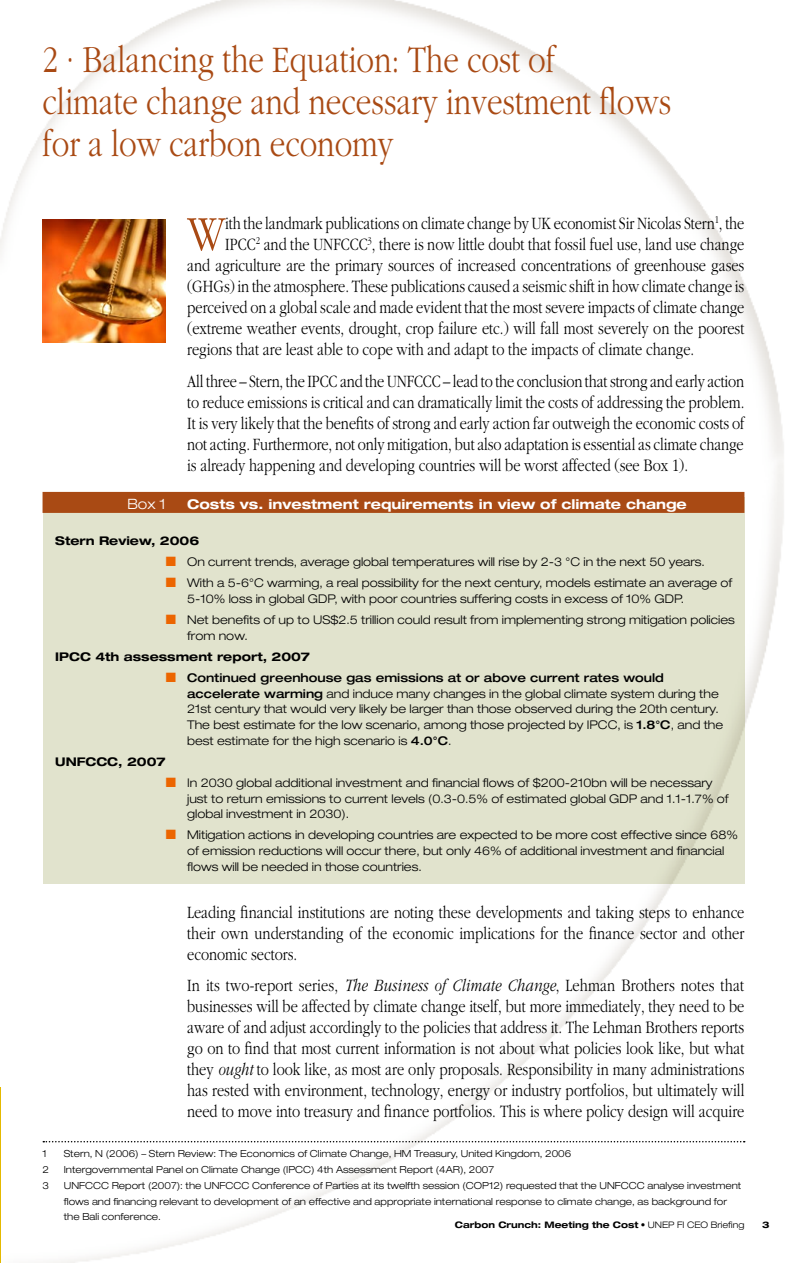
<style>
.page{position:relative;width:787px;height:1263px;background:#fff}
.page>*{position:absolute;margin:0;border:0;box-sizing:border-box;transform-origin:0 0}
.t1{font:300 51.75px "Aplgaram";color:#a94a14}
.t2{font:300 39px/42px "Aplgaram";color:#a94a14}
.t3{font:300 18px/21px "Aplgaram";color:#000;text-align:justify}
.t4{font:300 expanded 14.25px "Helvetica Neue";color:#fff}
.t5{font:700 expanded 13.5px "Helvetica Neue";color:#fff}
.t6{font:300 expanded 12px/15.8px "Helvetica Neue";color:#000}
.t7{font:700 expanded 12px "Helvetica Neue";color:#000}
.t8{font:300 expanded 9.75px/15.8px "Helvetica Neue";color:#000}
.t9{font:700 expanded 9px "Helvetica Neue";color:#000}
.s1{color:#ec6500}
.s2{font-weight:500}
.s3{font-style:italic}
.s4{font-weight:300}
</style>
<div class="page">
<img style="left:0;top:0;width:784px;height:1263px">
<svg style="left:43px;top:1141px;width:701px;height:1px"></svg>
<img style="left:43px;top:219px;width:123px;height:124px">
<div style="left:43px;top:497px;width:701px;height:387px;background:#e1e3cd"></div>
<div style="left:43px;top:492px;width:701px;height:21px;background:#a94a14"></div>
<hr style="left:0;top:1087px;width:1px;height:176px;background:#e4b900">
<h2 class="t2" style="left:43px;top:39px;width:630px">2 · Balancing the Equation: The cost of<br>climate change and necessary investment flows for a low carbon economy</h2>
<h1 class="t1" style="left:187px;top:206px;width:40px">W</h1>
<p class="t3" style="left:225px;top:213px;width:520px">ith the landmark publications on climate change by UK economist Sir Nicolas Stern<sup>1</sup>, the</p>
<p class="t3" style="left:225px;top:234px;width:520px">IPCC<sup>2</sup> and the UNFCCC<sup>3</sup>, there is now little doubt that fossil fuel use, land use change</p>
<p class="t3" style="left:187px;top:255px;width:558px">and agriculture are the primary sources of increased concentrations of greenhouse gases</p>
<p class="t3" style="left:187px;top:276px;width:558px">(GHGs) in the atmosphere. These publications caused a seismic shift in how climate change is</p>
<p class="t3" style="left:187px;top:297px;width:558px">perceived on a global scale and made evident that the most severe impacts of climate change</p>
<p class="t3" style="left:187px;top:318px;width:558px">(extreme weather events, drought, crop failure etc.) will fall most severely on the poorest</p>
<p class="t3" style="left:187px;top:339px;width:508px">regions that are least able to cope with and adapt to the impacts of climate change.</p>
<p class="t3" style="left:187px;top:371px;width:559px">All three – Stern, the IPCC and the UNFCCC – lead to the conclusion that strong and early action to reduce emissions is critical and can dramatically limit the costs of addressing the problem.<br>It is very likely that the benefits of strong and early action far outweigh the economic costs of not acting. Furthermore, not only mitigation, but also adaptation is essential as climate change is already happening and developing countries will be worst affected (see Box 1).</p>
<p class="t4" style="left:127px;top:495px;width:40px">Box 1</p>
<p class="t5" style="left:187px;top:495px;width:501px">Costs vs. investment requirements in view of climate change</p>
<p class="t7" style="left:55px;top:534px;width:145px">Stern Review, 2006</p>
<p class="t6" style="left:166px;top:554px;width:540px"><span class="s1">■</span> On current trends, average global temperatures will rise by 2-3 °C in the next 50 years.</p>
<p class="t6" style="left:187px;top:575px;width:546px;text-indent:-21px"><span class="s1">■</span> With a 5-6°C warming, a real possibility for the next century, models estimate an average of<br>5-10% loss in global GDP, with poor countries suffering costs in excess of 10% GDP.</p>
<p class="t6" style="left:187px;top:612px;width:549px;text-indent:-21px"><span class="s1">■</span> Net benefits of up to US$2.5 trillion could result from implementing strong mitigation policies from now.</p>
<p class="t7" style="left:55px;top:649px;width:256px">IPCC 4th assessment report, 2007</p>
<p class="t6" style="left:187px;top:670px;width:537px;text-indent:-21px"><span class="s1">■</span> <span class="s2">Continued greenhouse gas emissions at or above current rates would accelerate warming</span> and induce many changes in the global climate system during the 21st century that would very likely be larger than those observed during the 20th century.<br>The best estimate for the low scenario, among those projected by IPCC, is <span class="s2">1.8°C</span>, and the best estimate for the high scenario is <span class="s2">4.0°C</span>.</p>
<p class="t7" style="left:55px;top:754px;width:112px">UNFCCC, 2007</p>
<p class="t6" style="left:187px;top:775px;width:543px;text-indent:-21px"><span class="s1">■</span> In 2030 global additional investment and financial flows of $200-210bn will be necessary just to return emissions to current levels (0.3-0.5% of estimated global GDP and 1.1-1.7% of global investment in 2030).</p>
<p class="t6" style="left:187px;top:827px;width:552px;text-indent:-21px"><span class="s1">■</span> Mitigation actions in developing countries are expected to be more cost effective since 68% of emission reductions will occur there, but only 46% of additional investment and financial flows will be needed in those countries.</p>
<p class="t3" style="left:187px;top:901px;width:559px">Leading financial institutions are noting these developments and taking steps to enhance their own understanding of the economic implications for the finance sector and other economic sectors.</p>
<p class="t3" style="left:187px;top:975px;width:558px">In its two-report series, <span class="s3">The Business of Climate Change</span>, Lehman Brothers notes that businesses will be affected by climate change itself, but more immediately, they need to be aware of and adjust accordingly to the policies that address it. The Lehman Brothers reports go on to find that most current information is not about what policies look like, but what they <span class="s3">ought</span> to look like, as most are only proposals. Responsibility in many administrations has rested with environment, technology, energy or industry portfolios, but ultimately will need to move into treasury and finance portfolios. This is where policy design will acquire</p>
<p class="t8" style="left:43px;top:1146px;width:6px">1</p>
<p class="t8" style="left:64px;top:1146px;width:509px">Stern, N (2006) – Stern Review: The Economics of Climate Change, HM Treasury, United Kingdom, 2006</p>
<p class="t8" style="left:43px;top:1162px;width:8px">2</p>
<p class="t8" style="left:64px;top:1162px;width:432px">Intergovernmental Panel on Climate Change (IPCC) 4th Assessment Report (4AR), 2007</p>
<p class="t8" style="left:43px;top:1177px;width:8px">3</p>
<p class="t8" style="left:64px;top:1177px;width:679px">UNFCCC Report (2007): the UNFCCC Conference of Parties at its twelfth session (COP12) requested that the UNFCCC analyse investment flows and financing relevant to development of an effective and appropriate international response to climate change, as background for the Bali conference.</p>
<p class="t9" style="left:455px;top:1219px;width:291px">Carbon Crunch: Meeting the Cost <span class="s4">• UNEP FI CEO Briefing</span></p>
<p class="t9" style="left:762px;top:1219px;width:9px">3</p>
</div>
